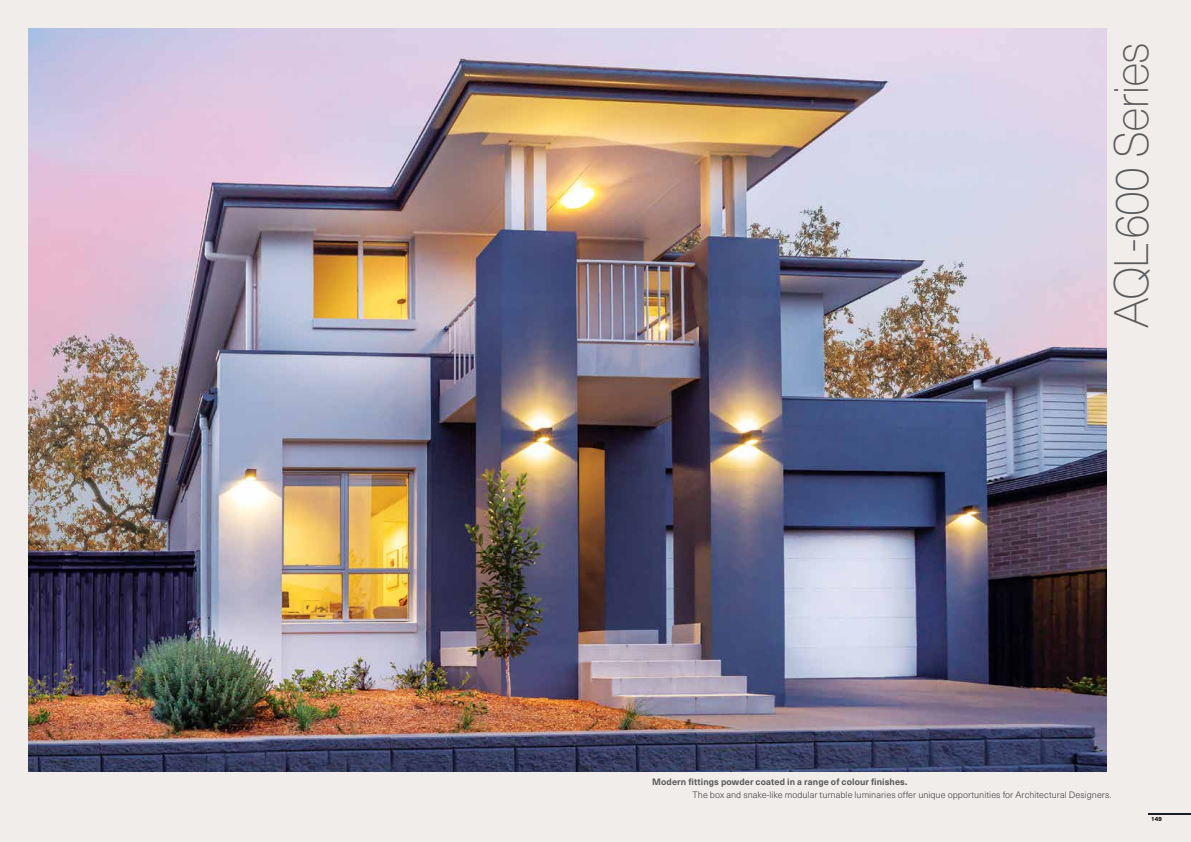
<style>
.page{position:relative;width:1191px;height:842px;background:#fff}
.page>*{position:absolute;margin:0;border:0;box-sizing:border-box;transform-origin:0 0}
.t1{font:100 47px "Neue Haas Unica W1 G";letter-spacing:-.04em;color:#58595b}
.t2{font:300 9px "Neue Haas Unica W1 G";letter-spacing:.005em;color:#414042}
.t3{font:700 9px "Neue Haas Unica W1 G";letter-spacing:.01em;color:#58595b}
.t4{font:700 6px "Neue Haas Unica W1 G";color:#000}
</style>
<div class="page">
<div style="left:581px;top:0;width:610px;height:842px;background:#f0edeb"></div>
<hr style="left:1148px;top:813px;width:43px;height:1px;background:#171e26">
<div style="left:0;top:0;width:609px;height:842px;background:#f0edeb"></div>
<img style="left:28px;top:28px;width:553px;height:743px">
<img style="left:581px;top:28px;width:525px;height:743px">
<h1 class="t1" style="left:1098px;top:328px;width:287px;rotate:-90deg">AQL-600 Series</h1>
<p class="t3" style="left:652px;top:775px;width:257px">Modern fittings powder coated in a range of colour finishes.</p>
<p class="t2" style="left:692px;top:789px;width:420px">The box and snake-like modular turnable luminaries offer unique opportunities for Architectural Designers.</p>
<p class="t4" style="left:1151px;top:815px;width:12px">149</p>
</div>
